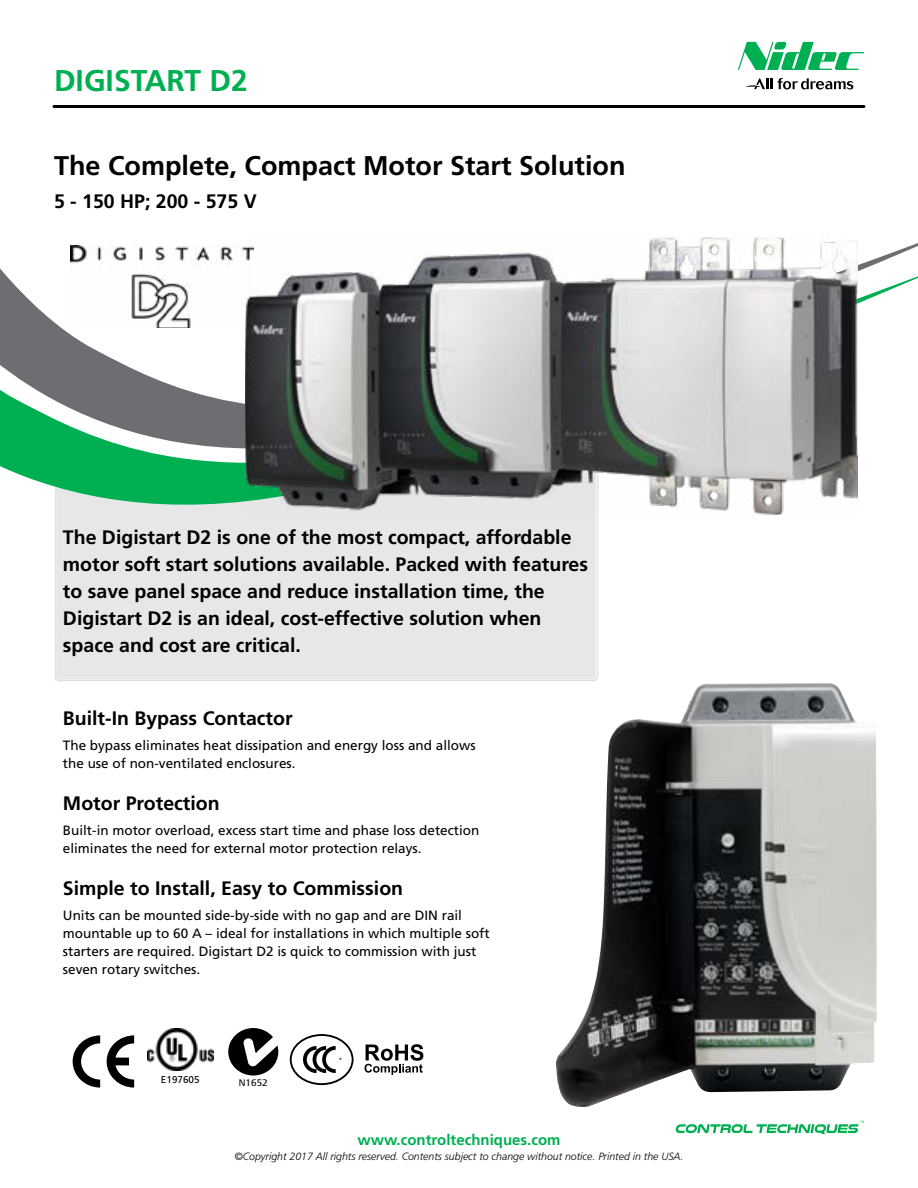
<style>
.page{position:relative;width:918px;height:1188px;background:#fff}
.page>*{position:absolute;margin:0;border:0;box-sizing:border-box;transform-origin:0 0}
.t1{font:700 30px "Frutiger";color:#00af52}
.t2{font:700 27px "Frutiger";color:#000}
.t3{font:700 19.5px/27px "Frutiger";color:#000}
.t4{font:700 15px "Frutiger";color:#00af52}
.t5{font:13.5px/18px "Frutiger";color:#000}
.t6{font:italic 300 10.5px "Frutiger";color:#000}
.t7{font:9.9px "Frutiger";color:#000}
.t8{font:9.3px "DTL Argo T";color:#000;scale:1.05 1}
.t9{font:700 3px "Arial";color:#000}
</style>
<div class="page">
<hr style="left:54px;top:105px;width:810px;height:3px;background:#000">
<svg style="left:738px;top:42px;width:126px;height:28px"></svg>
<svg style="left:778px;top:78px;width:75px;height:11px"></svg>
<svg style="left:746px;top:78px;width:26px;height:11px"></svg>
<div style="left:55px;top:472px;width:542px;height:209px;background:#e6e7e8;border-radius:4px"></div>
<img style="left:556px;top:683px;width:321px;height:424px">
<svg style="left:50px;top:485px;width:808px;height:59px"></svg>
<svg style="left:0;top:237px;width:918px;height:248px"></svg>
<img style="left:71px;top:245px;width:174px;height:83px">
<svg style="left:365px;top:1044px;width:58px;height:31px"></svg>
<svg style="left:228px;top:1028px;width:50px;height:48px"></svg>
<svg style="left:73px;top:1035px;width:27px;height:53px"></svg>
<svg style="left:107px;top:1035px;width:27px;height:53px"></svg>
<img style="left:147px;top:1028px;width:67px;height:42px">
<svg style="left:290px;top:1034px;width:64px;height:51px"></svg>
<svg style="left:676px;top:1121px;width:188px;height:13px"></svg>
<img style="left:245px;top:238px;width:612px;height:276px">
<h1 class="t1" style="left:54px;top:63px;width:195px">DIGISTART D2</h1>
<h2 class="t2" style="left:54px;top:149px;width:573px">The Complete, Compact Motor Start Solution</h2>
<h3 class="t3" style="left:54px;top:188px;width:204px">5 - 150 HP; 200 - 575 V</h3>
<p class="t3" style="left:63px;top:524px;width:527px">The Digistart D2 is one of the most compact, affordable motor soft start solutions available. Packed with features to save panel space and reduce installation time, the Digistart D2 is an ideal, cost-effective solution when space and cost are critical.</p>
<h3 class="t3" style="left:63px;top:705px;width:231px">Built-In Bypass Contactor</h3>
<p class="t5" style="left:63px;top:736px;width:414px">The bypass eliminates heat dissipation and energy loss and allows the use of non-ventilated enclosures.</p>
<h3 class="t3" style="left:63px;top:790px;width:158px">Motor Protection</h3>
<p class="t5" style="left:63px;top:821px;width:418px">Built-in motor overload, excess start time and phase loss detection eliminates the need for external motor protection relays.</p>
<h3 class="t3" style="left:63px;top:875px;width:342px">Simple to Install, Easy to Commission</h3>
<p class="t5" style="left:63px;top:906px;width:428px">Units can be mounted side-by-side with no gap and are DIN rail mountable up to 60 A – ideal for installations in which multiple soft starters are required. Digistart D2 is quick to commission with just seven rotary switches.</p>
<p class="t7" style="left:161px;top:1074px;width:40px">E197605</p>
<p class="t8" style="left:239px;top:1077px;width:29px">N1652</p>
<p class="t9" style="left:340px;top:1057px;width:4px">S</p>
<p class="t4" style="left:357px;top:1131px;width:205px">www.controltechniques.com</p>
<p class="t6" style="left:234px;top:1151px;width:451px">©Copyright 2017 All rights reserved. Contents subject to change without notice. Printed in the USA.</p>
</div>
